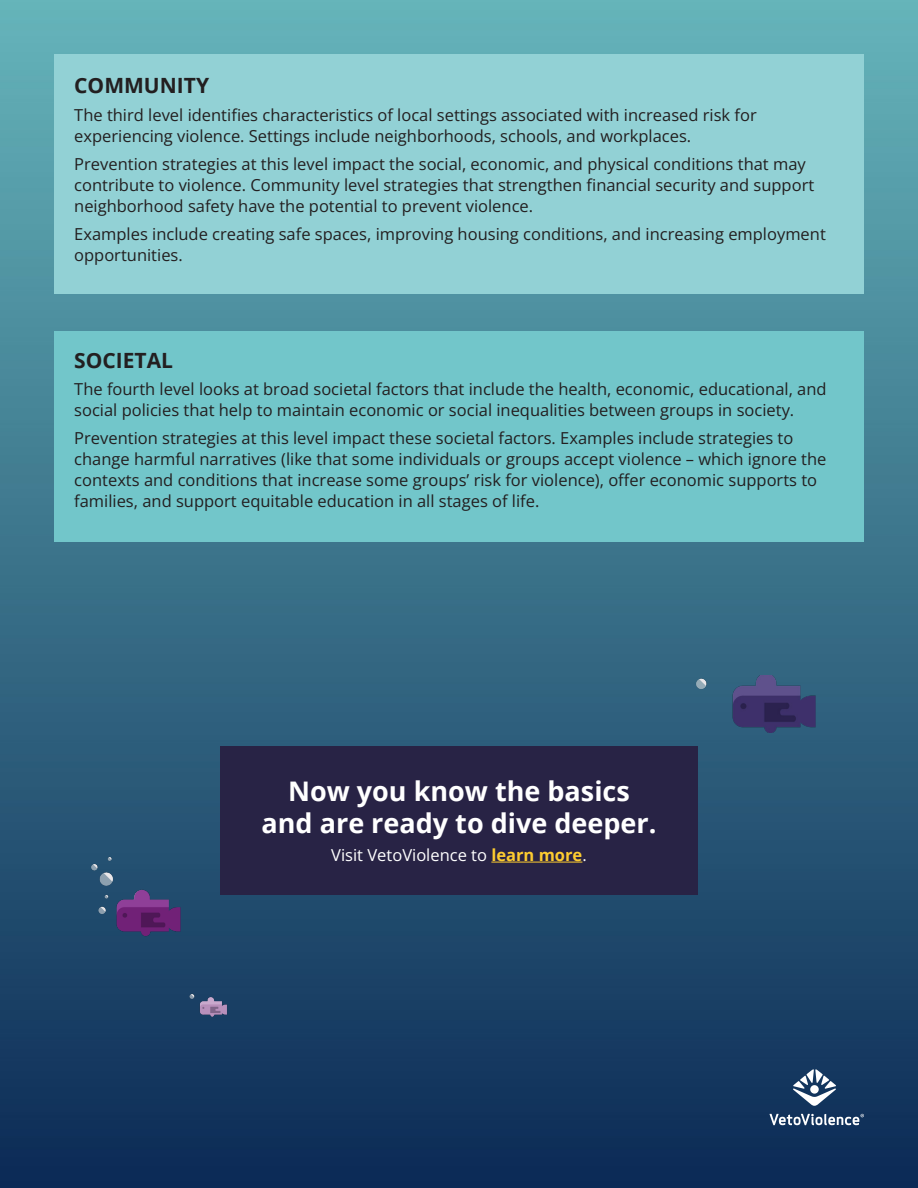
<style>
.page{position:relative;width:918px;height:1188px;background:#fff}
.page>*{position:absolute;margin:0;border:0;box-sizing:border-box;transform-origin:0 0}
.t1{font:700 27px/32.4px "Open Sans";color:#fff;text-align:center}
.t2{font:700 21px "Open Sans";color:#231f20}
.t3{font:16.5px/21px "Open Sans";color:#231f20}
.t4{font:16.5px "Open Sans";color:#fff}
.s1{font-weight:700;color:#fdcc30}
</style>
<div class="page">
<img style="left:0;top:0;width:918px;height:1188px">
<div style="left:54px;top:54px;width:810px;height:240px;background:#92d1d5"></div>
<div style="left:54px;top:331px;width:810px;height:211px;background:#72c6ca"></div>
<div style="left:220px;top:746px;width:478px;height:149px;background:#282345"></div>
<hr style="left:491px;top:862px;width:91px;height:1px;background:#fdcc30">
<img style="left:90px;top:855px;width:137px;height:161px">
<img style="left:694px;top:676px;width:123px;height:57px">
<svg style="left:770px;top:1114px;width:94px;height:11px"></svg>
<svg style="left:793px;top:1069px;width:43px;height:37px"></svg>
<h3 class="t2" style="left:74px;top:71px;width:136px">COMMUNITY</h3>
<p class="t3" style="left:74px;top:104px;width:684px">The third level identifies characteristics of local settings associated with increased risk for experiencing violence. Settings include neighborhoods, schools, and workplaces.</p>
<p class="t3" style="left:74px;top:153px;width:742px">Prevention strategies at this level impact the social, economic, and physical conditions that may contribute to violence. Community level strategies that strengthen financial security and support neighborhood safety have the potential to prevent violence.</p>
<p class="t3" style="left:74px;top:223px;width:753px">Examples include creating safe spaces, improving housing conditions, and increasing employment opportunities.</p>
<h3 class="t2" style="left:74px;top:345px;width:100px">SOCIETAL</h3>
<p class="t3" style="left:74px;top:378px;width:754px">The fourth level looks at broad societal factors that include the health, economic, educational, and social policies that help to maintain economic or social inequalities between groups in society.</p>
<p class="t3" style="left:74px;top:427px;width:754px">Prevention strategies at this level impact these societal factors. Examples include strategies to change harmful narratives (like that some individuals or groups accept violence – which ignore the contexts and conditions that increase some groups’ risk for violence), offer economic supports to families, and support equitable education in all stages of life.</p>
<p class="t1" style="left:262px;top:774px;width:396px">Now you know the basics and are ready to dive deeper.</p>
<p class="t4" style="left:331px;top:844px;width:257px">Visit VetoViolence to <span class="s1">learn more</span>.</p>
</div>
